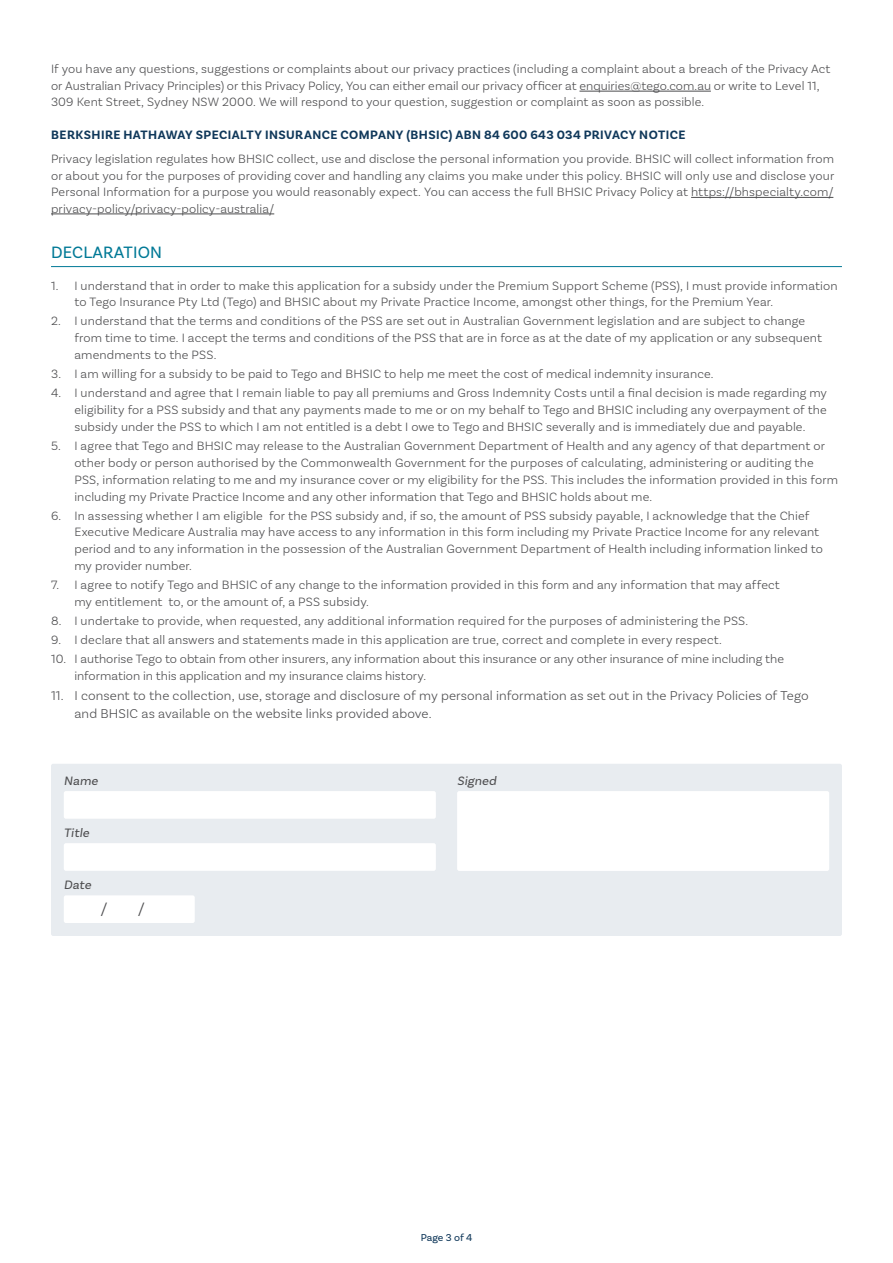
<style>
.page{position:relative;width:893px;height:1263px;background:#fff}
.page>*{position:absolute;margin:0;border:0;box-sizing:border-box;transform-origin:0 0}
.t1{font:17.25px "Basic Sans";letter-spacing:.01em;color:#007996}
.t2{font:300 14.7px "Basic Sans";color:#4d4d4f;scale:1.22 1}
.t3{font:300 13.5px/18px "Basic Sans";letter-spacing:.01em;color:#4d4d4f}
.t4{font:300 12.75px/17px "Basic Sans";letter-spacing:.01em;color:#4d4d4f}
.t5{font:700 12.75px "Basic Sans";letter-spacing:.035em;color:#10385a}
.t6{font:12.75px "Basic Sans";color:#4d4d4f}
.t7{font:10.5px "Basic Sans";letter-spacing:-.005em;color:#10385a}
</style>
<div class="page">
<div style="left:51px;top:764px;width:791px;height:172px;background:#e8ecf0;border-radius:2px"></div>
<hr style="left:579px;top:91px;width:132px;height:1px;background:#4d4d4f">
<hr style="left:691px;top:197px;width:142px;height:1px;background:#4d4d4f">
<hr style="left:51px;top:214px;width:223px;height:1px;background:#4d4d4f">
<hr style="left:51px;top:266px;width:791px;height:1px;background:#007996">
<div style="left:64px;top:791px;width:372px;height:28px;background:#fff;border-radius:2px"></div>
<div style="left:457px;top:791px;width:372px;height:80px;background:#fff;border-radius:2px"></div>
<div style="left:64px;top:843px;width:372px;height:28px;background:#fff;border-radius:2px"></div>
<div style="left:64px;top:895px;width:131px;height:28px;background:#fff;border-radius:2px"></div>
<p class="t4" style="left:51px;top:61px;width:781px;line-height:16.5px">If you have any questions, suggestions or complaints about our privacy practices (including a complaint about a breach of the Privacy Act or Australian Privacy Principles) or this Privacy Policy, You can either email our privacy officer at enquiries@tego.com.au or write to Level 11,<br>309 Kent Street, Sydney NSW 2000. We will respond to your question, suggestion or complaint as soon as possible.</p>
<p class="t5" style="left:51px;top:127px;width:636px">BERKSHIRE HATHAWAY SPECIALTY INSURANCE COMPANY (BHSIC) ABN 84 600 643 034 PRIVACY NOTICE</p>
<p class="t4" style="left:51px;top:150px;width:785px;line-height:16.5px;text-align:justify">Privacy legislation regulates how BHSIC collect, use and disclose the personal information you provide. BHSIC will collect information from or about you for the purposes of providing cover and handling any claims you make under this policy. BHSIC will only use and disclose your Personal Information for a purpose you would reasonably expect. You can access the full BHSIC Privacy Policy at https://bhspecialty.com/ privacy-policy/privacy-policy-australia/</p>
<h1 class="t1" style="left:51px;top:242px;width:112px">DECLARATION</h1>
<p class="t4" style="left:74px;top:277px;width:765px;text-indent:-23px">1. I understand that in order to make this application for a subsidy under the Premium Support Scheme (PSS), I must provide information to Tego Insurance Pty Ltd (Tego) and BHSIC about my Private Practice Income, amongst other things, for the Premium Year.</p>
<p class="t4" style="left:74px;top:312px;width:749px;text-indent:-23px">2. I understand that the terms and conditions of the PSS are set out in Australian Government legislation and are subject to change from time to time. I accept the terms and conditions of the PSS that are in force as at the date of my application or any subsequent amendments to the PSS.</p>
<p class="t4" style="left:51px;top:365px;width:664px">3. I am willing for a subsidy to be paid to Tego and BHSIC to help me meet the cost of medical indemnity insurance.</p>
<p class="t4" style="left:74px;top:384px;width:754px;text-align:justify;text-indent:-23px">4. I understand and agree that I remain liable to pay all premiums and Gross Indemnity Costs until a final decision is made regarding my eligibility for a PSS subsidy and that any payments made to me or on my behalf to Tego and BHSIC including any overpayment of the subsidy under the PSS to which I am not entitled is a debt I owe to Tego and BHSIC severally and is immediately due and payable.</p>
<p class="t4" style="left:74px;top:437px;width:765px;text-indent:-23px">5. I agree that Tego and BHSIC may release to the Australian Government Department of Health and any agency of that department or other body or person authorised by the Commonwealth Government for the purposes of calculating, administering or auditing the PSS, information relating to me and my insurance cover or my eligibility for the PSS. This includes the information provided in this form including my Private Practice Income and any other information that Tego and BHSIC holds about me.</p>
<p class="t4" style="left:74px;top:507px;width:750px;text-indent:-23px">6. In assessing whether I am eligible for the PSS subsidy and, if so, the amount of PSS subsidy payable, I acknowledge that the Chief Executive Medicare Australia may have access to any information in this form including my Private Practice Income for any relevant period and to any information in the possession of the Australian Government Department of Health including information linked to my provider number.</p>
<p class="t4" style="left:74px;top:576px;width:707px;text-indent:-23px">7. I agree to notify Tego and BHSIC of any change to the information provided in this form and any information that may affect my entitlement to, or the amount of, a PSS subsidy.</p>
<p class="t4" style="left:51px;top:612px;width:699px">8. I undertake to provide, when requested, any additional information required for the purposes of administering the PSS.</p>
<p class="t4" style="left:51px;top:631px;width:672px">9. I declare that all answers and statements made in this application are true, correct and complete in every respect.</p>
<p class="t4" style="left:74px;top:650px;width:711px;text-indent:-23px">10. I authorise Tego to obtain from other insurers, any information about this insurance or any other insurance of mine including the information in this application and my insurance claims history.</p>
<p class="t3" style="left:74px;top:686px;width:736px;text-indent:-23px">11. I consent to the collection, use, storage and disclosure of my personal information as set out in the Privacy Policies of Tego and BHSIC as available on the website links provided above.</p>
<p class="t6" style="left:64px;top:773px;width:38px">Name</p>
<p class="t6" style="left:457px;top:773px;width:43px">Signed</p>
<p class="t6" style="left:64px;top:825px;width:29px">Title</p>
<p class="t6" style="left:64px;top:877px;width:31px">Date</p>
<p class="t2" style="left:100px;top:899px;width:7px">/</p>
<p class="t2" style="left:138px;top:899px;width:7px">/</p>
<p class="t7" style="left:421px;top:1231px;width:53px">Page 3 of 4</p>
</div>
